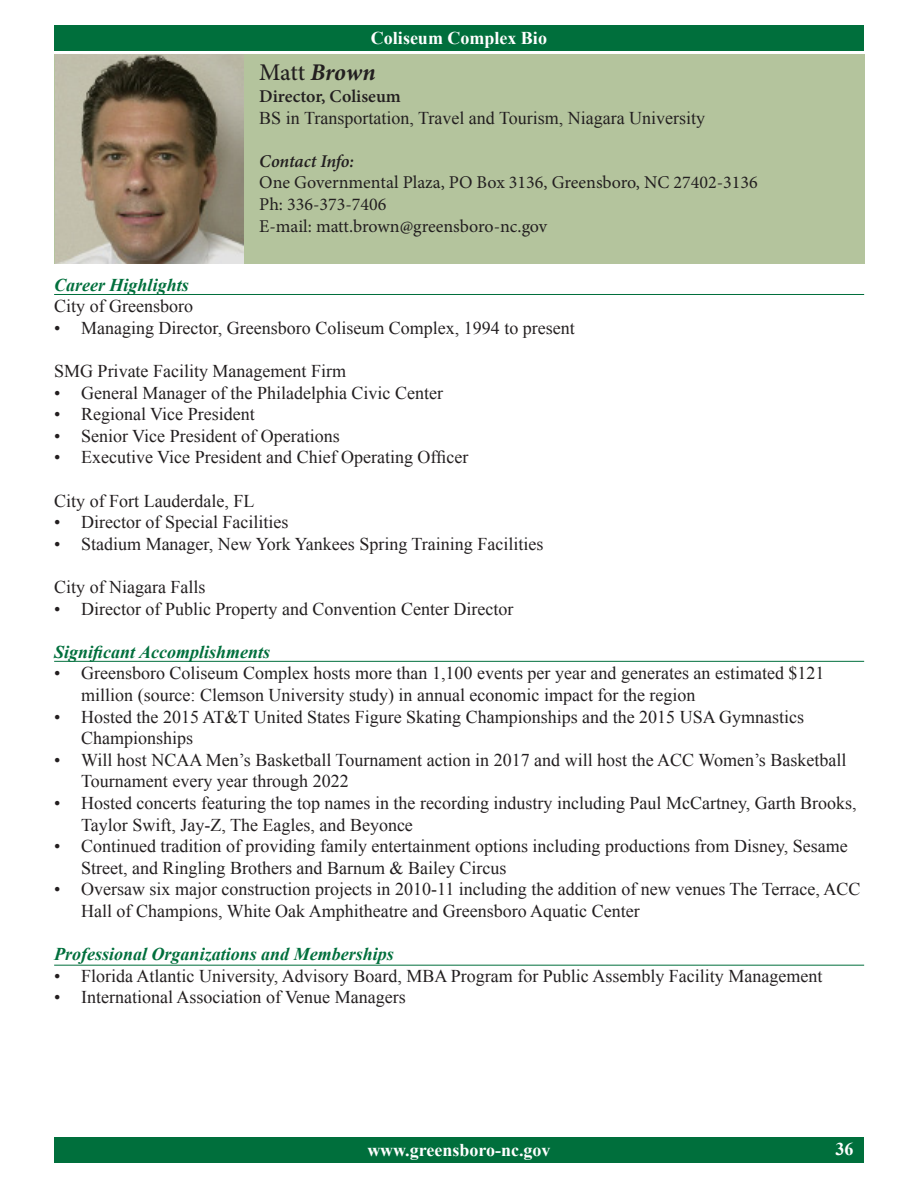
<style>
.page{position:relative;width:918px;height:1188px;background:#fff}
.page>*{position:absolute;margin:0;border:0;box-sizing:border-box;transform-origin:0 0}
.t1{font:italic 700 24px "Minion Pro";letter-spacing:-.005em;color:#231f20}
.t2{font:18px/21.6px "Times New Roman";color:#231f20}
.t3{font:18px/21.6px "Minion Pro";color:#231f20}
.t4{font:italic 700 18px "Times New Roman";color:#006f3c}
.t5{font:700 18px "Times New Roman";color:#fff}
.t6{font:600 18px "Minion Pro";color:#231f20}
.t7{font:italic 600 18px "Minion Pro";letter-spacing:-.01em;color:#231f20}
.s1{font-weight:500;font-style:normal}
</style>
<div class="page">
<div style="left:54px;top:25px;width:810px;height:26px;background:#006f3c"></div>
<div style="left:54px;top:1137px;width:810px;height:26px;background:#006f3c"></div>
<div style="left:54px;top:54px;width:810px;height:210px;background:#b4c49d"></div>
<img style="left:55px;top:54px;width:188px;height:210px">
<hr style="left:54px;top:294px;width:810px;height:1px;background:#006f3c">
<hr style="left:54px;top:661px;width:810px;height:1px;background:#006f3c">
<hr style="left:54px;top:965px;width:810px;height:1px;background:#006f3c">
<p class="t5" style="left:371px;top:26px;width:178px">Coliseum Complex Bio</p>
<p class="t1" style="left:259px;top:56px;width:118px"><span class="s1">Matt</span> Brown</p>
<p class="t6" style="left:259px;top:84px;width:143px">Director, Coliseum</p>
<p class="t2" style="left:259px;top:107px;width:447px">BS in Transportation, Travel and Tourism, Niagara University</p>
<p class="t7" style="left:259px;top:148px;width:96px">Contact Info:</p>
<p class="t3" style="left:259px;top:172px;width:500px">One Governmental Plaza, PO Box 3136, Greensboro, NC 27402-3136</p>
<p class="t3" style="left:259px;top:194px;width:289px">Ph: 336-373-7406<br>E-mail: matt.brown@greensboro-nc.gov</p>
<p class="t4" style="left:54px;top:272px;width:136px">Career Highlights</p>
<p class="t2" style="left:54px;top:295px;width:140px">City of Greensboro</p>
<p class="t2" style="left:54px;top:317px;width:522px">• Managing Director, Greensboro Coliseum Complex, 1994 to present</p>
<p class="t2" style="left:54px;top:360px;width:293px">SMG Private Facility Management Firm</p>
<p class="t2" style="left:54px;top:382px;width:390px">• General Manager of the Philadelphia Civic Center</p>
<p class="t2" style="left:54px;top:403px;width:202px">• Regional Vice President</p>
<p class="t2" style="left:54px;top:425px;width:287px">• Senior Vice President of Operations</p>
<p class="t2" style="left:54px;top:446px;width:416px">• Executive Vice President and Chief Operating Officer</p>
<p class="t2" style="left:54px;top:490px;width:202px">City of Fort Lauderdale, FL</p>
<p class="t2" style="left:54px;top:511px;width:236px">• Director of Special Facilities</p>
<p class="t2" style="left:54px;top:533px;width:491px">• Stadium Manager, New York Yankees Spring Training Facilities</p>
<p class="t2" style="left:54px;top:576px;width:153px">City of Niagara Falls</p>
<p class="t2" style="left:54px;top:598px;width:461px">• Director of Public Property and Convention Center Director</p>
<p class="t4" style="left:54px;top:639px;width:217px">Significant Accomplishments</p>
<p class="t2" style="left:81px;top:662px;width:745px;text-indent:-27px">• Greensboro Coliseum Complex hosts more than 1,100 events per year and generates an estimated $121 million (source: Clemson University study) in annual economic impact for the region</p>
<p class="t2" style="left:81px;top:706px;width:725px;text-indent:-27px">• Hosted the 2015 AT&amp;T United States Figure Skating Championships and the 2015 USA Gymnastics<br>Championships</p>
<p class="t2" style="left:81px;top:749px;width:767px;text-indent:-27px">• Will host NCAA Men’s Basketball Tournament action in 2017 and will host the ACC Women’s Basketball<br>Tournament every year through 2022</p>
<p class="t2" style="left:81px;top:792px;width:777px;text-indent:-27px">• Hosted concerts featuring the top names in the recording industry including Paul McCartney, Garth Brooks,<br>Taylor Swift, Jay-Z, The Eagles, and Beyonce</p>
<p class="t2" style="left:81px;top:835px;width:768px;text-indent:-27px">• Continued tradition of providing family entertainment options including productions from Disney, Sesame<br>Street, and Ringling Brothers and Barnum &amp; Bailey Circus</p>
<p class="t2" style="left:81px;top:878px;width:781px;text-indent:-27px">• Oversaw six major construction projects in 2010-11 including the addition of new venues The Terrace, ACC<br>Hall of Champions, White Oak Amphitheatre and Greensboro Aquatic Center</p>
<p class="t4" style="left:54px;top:942px;width:341px">Professional Organizations and Memberships</p>
<p class="t2" style="left:54px;top:965px;width:770px">• Florida Atlantic University, Advisory Board, MBA Program for Public Assembly Facility Management</p>
<p class="t2" style="left:54px;top:986px;width:353px">• International Association of Venue Managers</p>
<p class="t5" style="left:367px;top:1137px;width:185px">www.greensboro-nc.gov</p>
<p class="t5" style="left:836px;top:1136px;width:19px">36</p>
</div>
